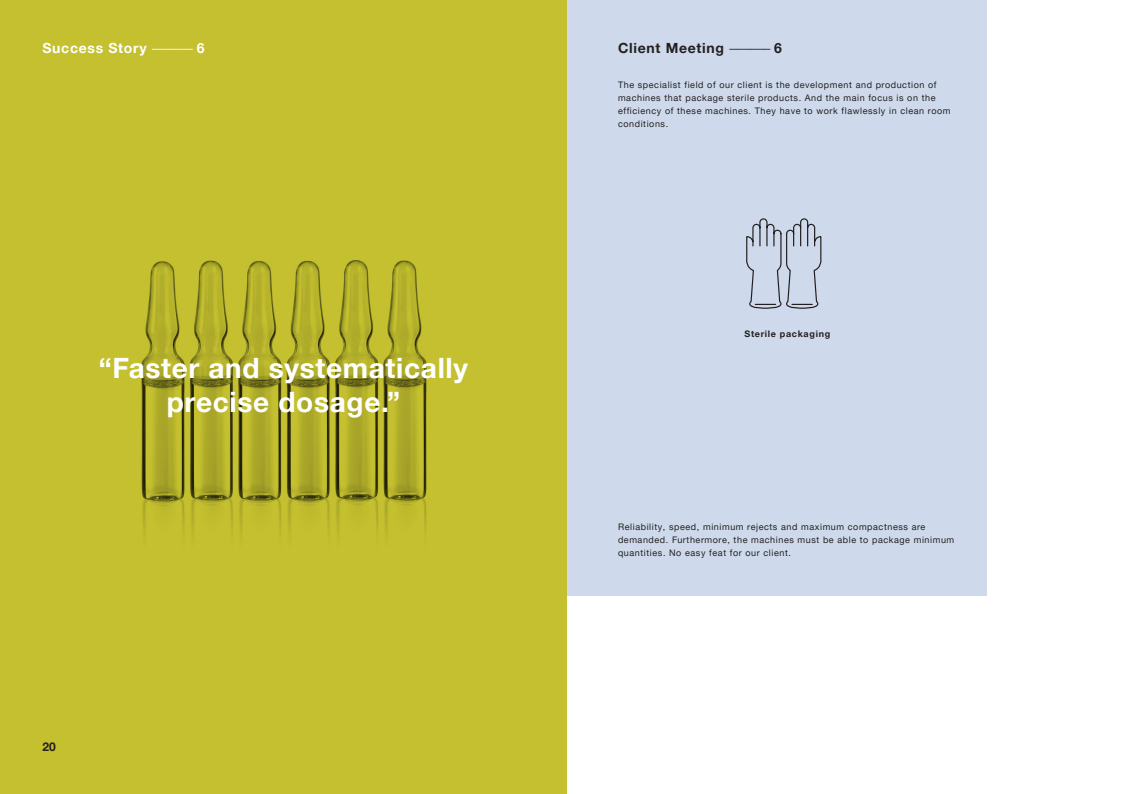
<style>
.page{position:relative;width:1134px;height:794px;background:#fff}
.page>*{position:absolute;margin:0;border:0;box-sizing:border-box;transform-origin:0 0}
.t1{font:700 28px/34px "Helvetica Neue LTW1 G";letter-spacing:.025em;color:#fff;text-align:center}
.t2{font:700 14px "Helvetica Neue LTW1 G";letter-spacing:.05em;color:#231f20}
.t3{font:700 14px "Helvetica Neue LTW1 G";letter-spacing:.05em;color:#fff}
.t4{font:700 12px "Helvetica Neue LTW1 G";color:#231f20}
.t5{font:9px/13px "Helvetica Neue LTW1 G";letter-spacing:.065em;color:#231f20}
.t6{font:700 9px "Helvetica Neue LTW1 G";letter-spacing:.075em;color:#231f20}
.s1{font-weight:300}
</style>
<div class="page">
<div style="left:0;top:0;width:567px;height:794px;background:#c4c02f"></div>
<img style="left:141px;top:260px;width:286px;height:271px">
<div style="left:567px;top:0;width:419px;height:595px;background:#cedaeb"></div>
<svg style="left:746px;top:218px;width:76px;height:91px"></svg>
<h2 class="t3" style="left:43px;top:39px;width:164px">Success Story <span class="s1">––––––</span> 6</h2>
<h1 class="t1" style="left:99px;top:351px;width:371px">“Faster and systematically precise dosage.”</h1>
<h3 class="t4" style="left:43px;top:740px;width:15px">20</h3>
<h2 class="t2" style="left:618px;top:39px;width:166px">Client Meeting <span class="s1">––––––</span> 6</h2>
<p class="t5" style="left:618px;top:78px;width:334px">The specialist field of our client is the development and production of machines that package sterile products. And the main focus is on the efficiency of these machines. They have to work flawlessly in clean room conditions.</p>
<p class="t6" style="left:745px;top:329px;width:87px">Sterile packaging</p>
<p class="t5" style="left:618px;top:520px;width:338px">Reliability, speed, minimum rejects and maximum compactness are demanded. Furthermore, the machines must be able to package minimum quantities. No easy feat for our client.</p>
</div>
